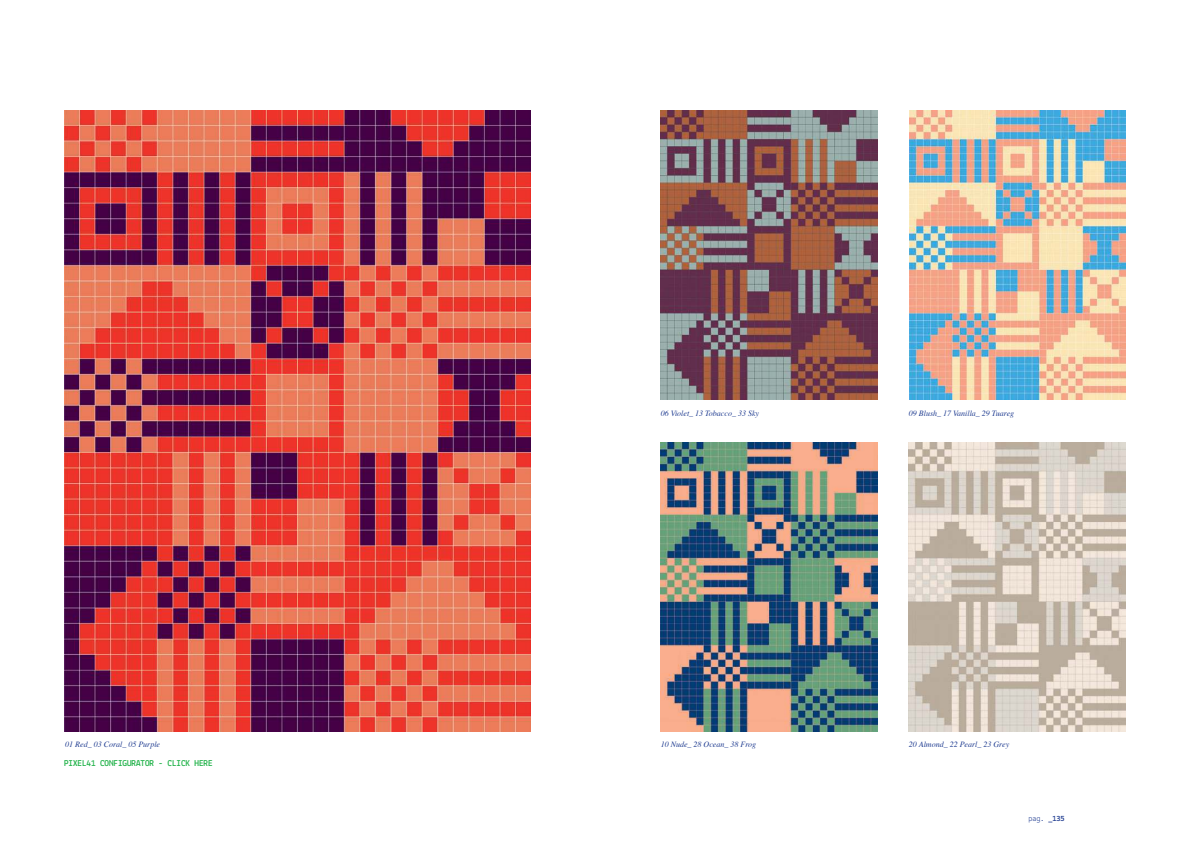
<style>
.page{position:relative;width:1191px;height:842px;background:#fff}
.page>*{position:absolute;margin:0;border:0;box-sizing:border-box;transform-origin:0 0}
.t1{font:700 9px "Lekton";color:#23b34b}
.t2{font:italic 8px "Times";color:#1e3b90}
.t3{font:8px "Lekton";color:#1e3b90}
.s1{font-weight:700}
</style>
<div class="page">
<img style="left:65px;top:111px;width:465px;height:620px">
<img style="left:909px;top:442px;width:216px;height:289px">
<img style="left:660px;top:442px;width:217px;height:289px">
<img style="left:909px;top:111px;width:216px;height:288px">
<img style="left:660px;top:111px;width:217px;height:288px">
<p class="t2" style="left:660px;top:410px;width:100px">06 Violet_ 13 Tobacco_ 33 Sky</p>
<p class="t2" style="left:909px;top:410px;width:107px">09 Blush_ 17 Vanilla_ 29 Tuareg</p>
<p class="t2" style="left:65px;top:742px;width:96px">01 Red_ 03 Coral_ 05 Purple</p>
<p class="t2" style="left:660px;top:742px;width:97px">10 Nude_ 28 Ocean_ 38 Frog</p>
<p class="t1" style="left:64px;top:758px;width:150px">PIXEL41 CONFIGURATOR - CLICK HERE</p>
<p class="t2" style="left:909px;top:742px;width:102px">20 Almond_ 22 Pearl_ 23 Grey</p>
<p class="t3" style="left:1028px;top:813px;width:37px">pag. <span class="s1">_135</span></p>
</div>
